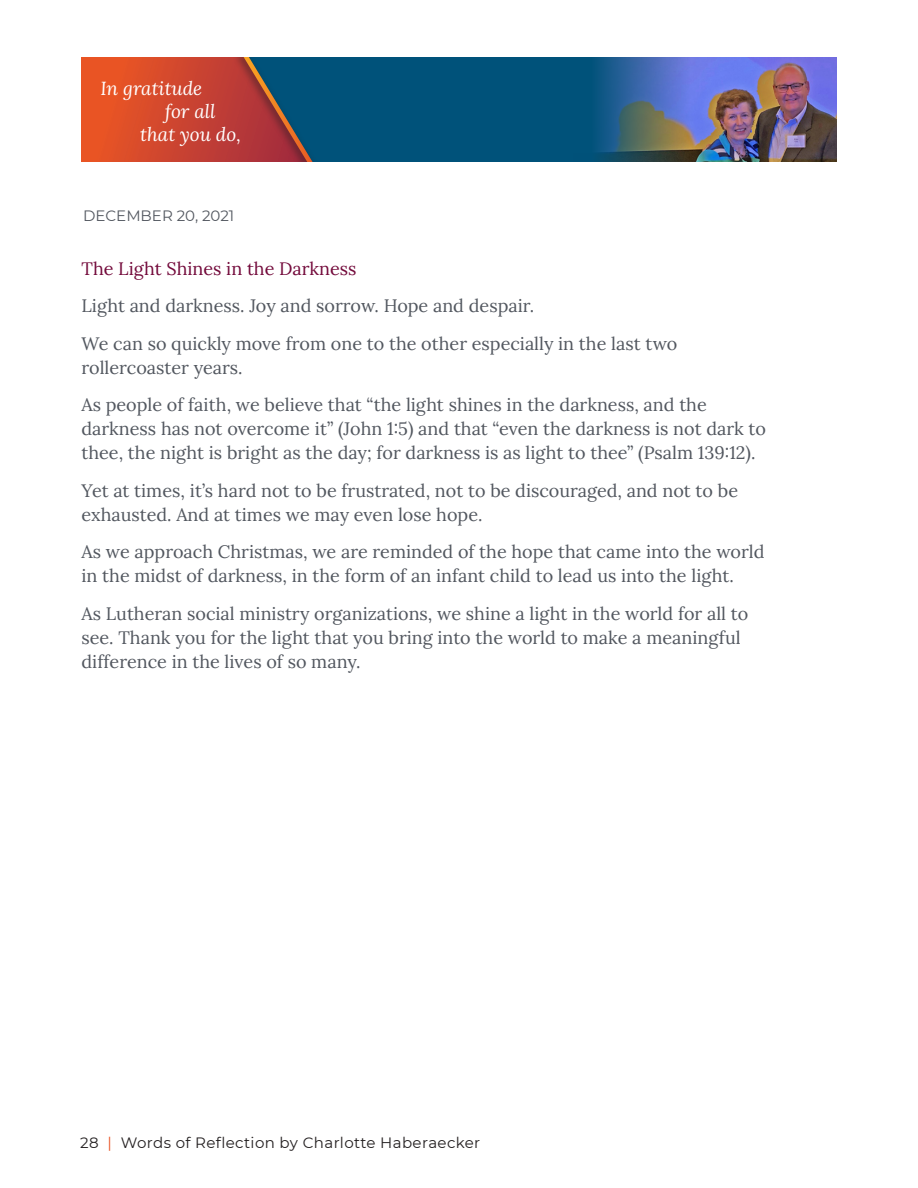
<style>
.page{position:relative;width:918px;height:1188px;background:#fff}
.page>*{position:absolute;margin:0;border:0;box-sizing:border-box;transform-origin:0 0}
.t1{font:italic 18.9px "Lora";color:#fff}
.t2{font:18px/24px "Lora";color:#52575f}
.t3{font:18px "Lora";color:#730a3b}
.t4{font:15px "Montserrat";letter-spacing:.025em;color:#231f20}
.t5{font:15px "Montserrat";color:#52575f}
.s1{color:#e95424}
</style>
<div class="page">
<svg style="left:82px;top:57px;width:150px;height:105px;background:#d5492c"></svg>
<div style="left:318px;top:57px;width:255px;height:105px;background:#00527a"></div>
<img style="left:573px;top:57px;width:264px;height:105px">
<div style="left:232px;top:47px;width:86px;height:128px;background:#b93a38"></div>
<svg style="left:238px;top:56px;width:80px;height:106px"></svg>
<div style="left:80px;top:31px;width:761px;height:25px;background:#fff"></div>
<div style="left:80px;top:162px;width:761px;height:26px;background:#fff"></div>
<p class="t1" style="left:100px;top:75px;width:103px">In gratitude</p>
<p class="t1" style="left:165px;top:98px;width:52px">for all</p>
<p class="t1" style="left:140px;top:121px;width:102px">that you do,</p>
<p class="t5" style="left:83px;top:205px;width:153px">DECEMBER 20, 2021</p>
<p class="t3" style="left:82px;top:255px;width:277px">The Light Shines in the Darkness</p>
<p class="t2" style="left:82px;top:293px;width:454px">Light and darkness. Joy and sorrow. Hope and despair.</p>
<p class="t2" style="left:82px;top:330px;width:597px">We can so quickly move from one to the other especially in the last two rollercoaster years.</p>
<p class="t2" style="left:82px;top:392px;width:686px">As people of faith, we believe that “the light shines in the darkness, and the darkness has not overcome it” (John 1:5) and that “even the darkness is not dark to thee, the night is bright as the day; for darkness is as light to thee” (Psalm 139:12).</p>
<p class="t2" style="left:82px;top:477px;width:658px">Yet at times, it’s hard not to be frustrated, not to be discouraged, and not to be exhausted. And at times we may even lose hope.</p>
<p class="t2" style="left:82px;top:539px;width:684px">As we approach Christmas, we are reminded of the hope that came into the world in the midst of darkness, in the form of an infant child to lead us into the light.</p>
<p class="t2" style="left:82px;top:600px;width:668px">As Lutheran social ministry organizations, we shine a light in the world for all to see. Thank you for the light that you bring into the world to make a meaningful difference in the lives of so many.</p>
<p class="t4" style="left:80px;top:1132px;width:402px">28 <span class="s1">|</span> Words of Reflection by Charlotte Haberaecker</p>
</div>
